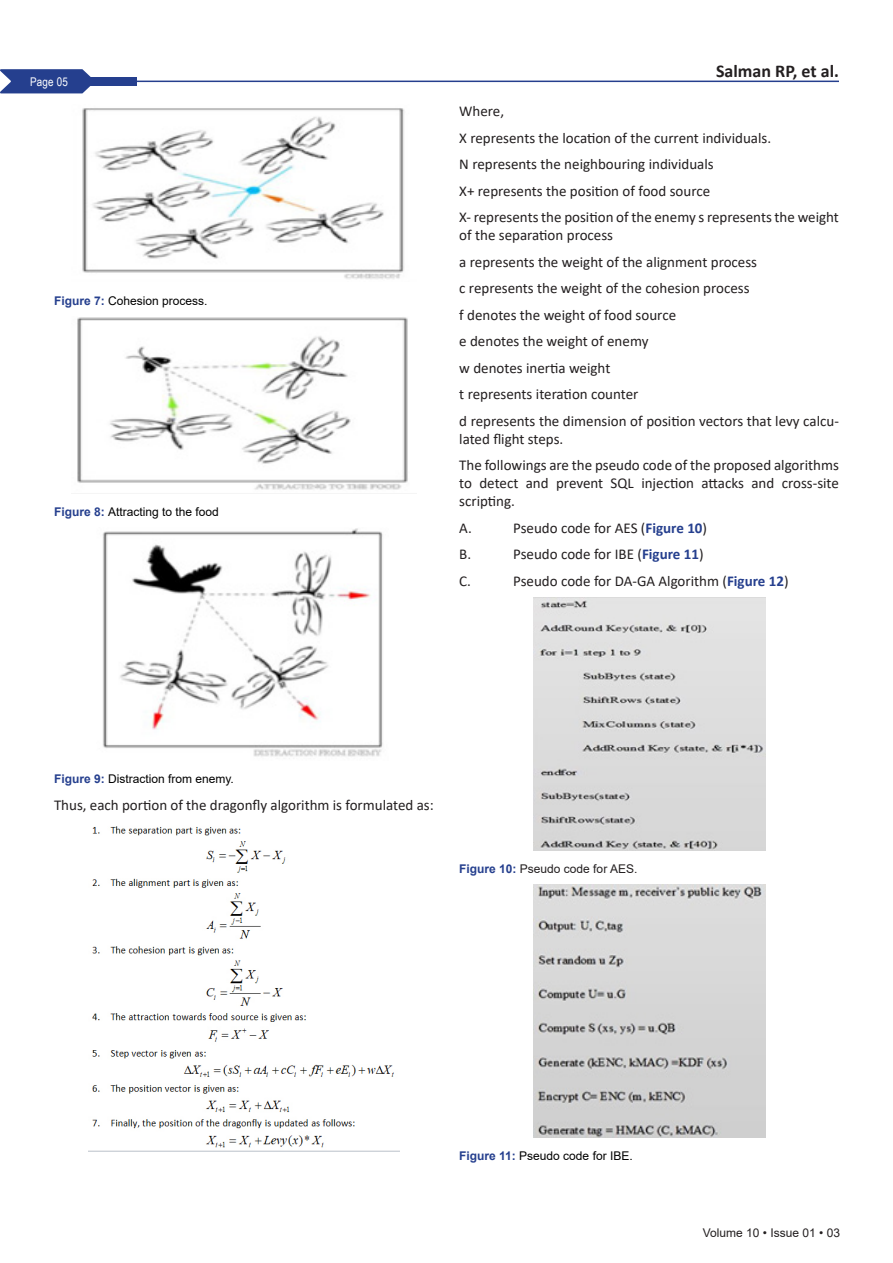
<style>
.page{position:relative;width:893px;height:1263px;background:#fff}
.page>*{position:absolute;margin:0;border:0;box-sizing:border-box;transform-origin:0 0}
.t1{font:700 18px "Calibri";color:#231f20}
.t2{font:15px/18px "Calibri";color:#231f20}
.t3{font:12px "Arial";color:#000}
.t4{font:12px "Arial";color:#231f20}
.t5{font:12px "Arial Narrow";letter-spacing:.015em;color:#fff}
.s1{font-weight:700;color:#253f8e}
</style>
<div class="page">
<hr style="left:54px;top:81px;width:785px;height:1px;background:#253f8e">
<svg style="left:0;top:69px;width:91px;height:24px;background:#40579c"></svg>
<div style="left:30px;top:77px;width:106px;height:9px;background:#253f8e"></div>
<img style="left:82px;top:108px;width:323px;height:171px">
<img style="left:77px;top:317px;width:331px;height:173px">
<img style="left:102px;top:528px;width:281px;height:229px">
<img style="left:88px;top:826px;width:312px;height:325px">
<img style="left:533px;top:597px;width:232px;height:253px">
<img style="left:533px;top:885px;width:232px;height:252px">
<p class="t5" style="left:30px;top:73px;width:39px">Page 05</p>
<p class="t3" style="left:54px;top:292px;width:155px"><span class="s1">Figure 7:</span> Cohesion process.</p>
<p class="t3" style="left:54px;top:504px;width:166px"><span class="s1">Figure 8:</span> Attracting to the food</p>
<p class="t1" style="left:716px;top:58px;width:124px">Salman RP, et al.</p>
<p class="t2" style="left:459px;top:102px;width:46px">Where,</p>
<p class="t2" style="left:459px;top:128px;width:313px">X represents the location of the current individuals.</p>
<p class="t2" style="left:459px;top:155px;width:256px">N represents the neighbouring individuals</p>
<p class="t2" style="left:459px;top:181px;width:252px">X+ represents the position of food source</p>
<p class="t2" style="left:459px;top:208px;width:381px">X- represents the position of the enemy s represents the weight of the separation process</p>
<p class="t2" style="left:459px;top:252px;width:299px">a represents the weight of the alignment process</p>
<p class="t2" style="left:459px;top:279px;width:292px">c represents the weight of the cohesion process</p>
<p class="t2" style="left:459px;top:305px;width:218px">f denotes the weight of food source</p>
<p class="t2" style="left:459px;top:332px;width:191px">e denotes the weight of enemy</p>
<p class="t2" style="left:459px;top:358px;width:153px">w denotes inertia weight</p>
<p class="t2" style="left:459px;top:385px;width:181px">t represents iteration counter</p>
<p class="t2" style="left:459px;top:411px;width:381px">d represents the dimension of position vectors that levy calcu&shy;lated flight steps.</p>
<p class="t2" style="left:459px;top:456px;width:381px;text-align:justify">The followings are the pseudo code of the proposed algorithms to detect and prevent SQL injection attacks and cross-site scripting.</p>
<p class="t2" style="left:459px;top:518px;width:14px">A.</p>
<p class="t2" style="left:513px;top:518px;width:195px">Pseudo code for AES (<span class="s1">Figure 10</span>)</p>
<p class="t2" style="left:459px;top:545px;width:13px">B.</p>
<p class="t2" style="left:513px;top:545px;width:192px">Pseudo code for IBE (<span class="s1">Figure 11</span>)</p>
<p class="t2" style="left:459px;top:571px;width:13px">C.</p>
<p class="t2" style="left:513px;top:571px;width:277px">Pseudo code for DA-GA Algorithm (<span class="s1">Figure 12</span>)</p>
<p class="t3" style="left:54px;top:771px;width:181px"><span class="s1">Figure 9:</span> Distraction from enemy.</p>
<p class="t2" style="left:54px;top:795px;width:381px">Thus, each portion of the dragonfly algorithm is formulated as:</p>
<p class="t4" style="left:459px;top:861px;width:180px"><span class="s1">Figure 10:</span> Pseudo code for AES.</p>
<p class="t3" style="left:459px;top:1148px;width:175px"><span class="s1">Figure 11:</span> Pseudo code for IBE.</p>
<p class="t4" style="left:703px;top:1224px;width:139px">Volume 10 • Issue 01 • 03</p>
</div>
